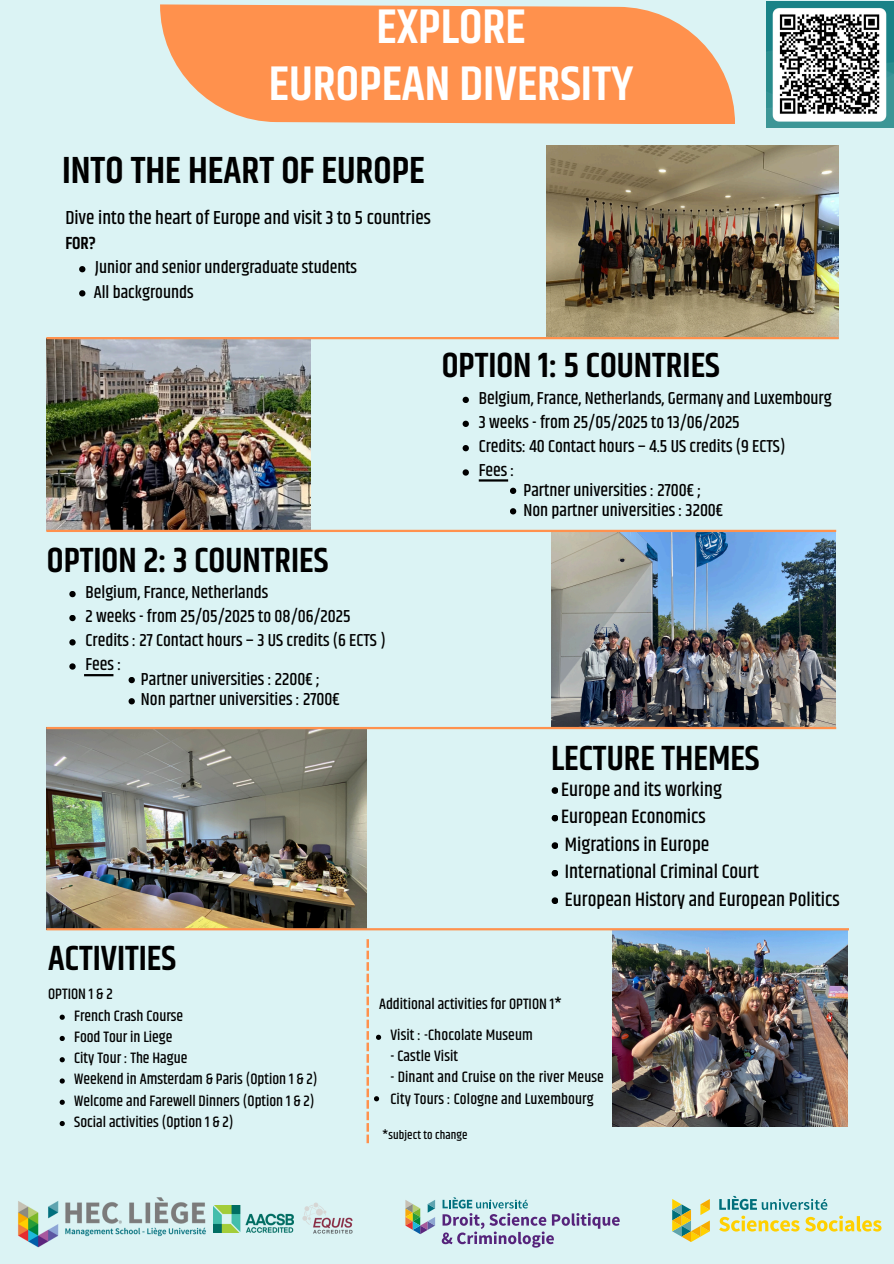
<style>
.page{position:relative;width:894px;height:1264px;background:#fff}
.page>*{position:absolute;margin:0;border:0;box-sizing:border-box;transform-origin:0 0}
.t1{font:600 48.9px/57.9px "Khand";color:#fff;text-align:center}
.t2{font:600 38.1px "Khand";color:#000}
.t3{font:600 35.25px "Khand";color:#000}
.t4{font:500 19.65px/27.6px "Khand";color:#000}
.t5{font:500 19.2px "Khand";color:#000}
.t6{font:500 17.55px/24.2px "Khand";color:#000}
.t7{font:600 17.55px "Khand";color:#000}
.t8{font:500 15.3px/21.3px "Khand";color:#000}
.t9{font:500 12.3px "Khand";letter-spacing:.01em;color:#000}
</style>
<div class="page">
<div style="left:0;top:0;width:893px;height:1263px;background:#dbf3f4"></div>
<img style="left:766px;top:1px;width:127px;height:126px">
<img style="left:612px;top:930px;width:235px;height:196px">
<img style="left:47px;top:729px;width:319px;height:199px">
<svg style="left:551px;top:787px;width:7px;height:6px"></svg>
<svg style="left:551px;top:815px;width:7px;height:6px"></svg>
<svg style="left:551px;top:842px;width:7px;height:7px"></svg>
<svg style="left:551px;top:870px;width:7px;height:6px"></svg>
<svg style="left:551px;top:897px;width:7px;height:7px"></svg>
<img style="left:551px;top:532px;width:284px;height:195px">
<img style="left:46px;top:339px;width:265px;height:191px">
<img style="left:546px;top:146px;width:292px;height:191px">
<svg style="left:79px;top:266px;width:6px;height:6px"></svg>
<svg style="left:79px;top:290px;width:6px;height:6px"></svg>
<svg style="left:160px;top:4px;width:574px;height:120px;background:#fb9b5f"></svg>
<svg style="left:60px;top:1014px;width:5px;height:5px"></svg>
<svg style="left:60px;top:1035px;width:5px;height:6px"></svg>
<svg style="left:60px;top:1057px;width:5px;height:5px"></svg>
<svg style="left:60px;top:1078px;width:5px;height:5px"></svg>
<svg style="left:60px;top:1099px;width:5px;height:5px"></svg>
<svg style="left:60px;top:1121px;width:5px;height:5px"></svg>
<svg style="left:366px;top:939px;width:15px;height:204px"></svg>
<hr style="left:46px;top:337px;width:792px;height:2px;background:#ff914d">
<hr style="left:46px;top:530px;width:790px;height:2px;background:#ff914d">
<hr style="left:46px;top:727px;width:790px;height:2px;background:#ff914d">
<hr style="left:46px;top:928px;width:802px;height:2px;background:#ff914d">
<img style="left:18px;top:1197px;width:207px;height:51px">
<img style="left:302px;top:1202px;width:51px;height:32px">
<img style="left:214px;top:1205px;width:80px;height:27px">
<svg style="left:719px;top:1195px;width:108px;height:14px"></svg>
<svg style="left:719px;top:1215px;width:162px;height:16px"></svg>
<svg style="left:672px;top:1199px;width:37px;height:42px"></svg>
<svg style="left:441px;top:1197px;width:178px;height:50px"></svg>
<svg style="left:405px;top:1200px;width:30px;height:34px"></svg>
<svg style="left:69px;top:591px;width:7px;height:6px"></svg>
<svg style="left:69px;top:639px;width:7px;height:6px"></svg>
<svg style="left:69px;top:663px;width:7px;height:6px"></svg>
<svg style="left:69px;top:615px;width:7px;height:6px"></svg>
<svg style="left:128px;top:698px;width:7px;height:6px"></svg>
<svg style="left:128px;top:677px;width:7px;height:6px"></svg>
<hr style="left:84px;top:674px;width:29px;height:2px;background:#000">
<hr style="left:478px;top:479px;width:30px;height:2px;background:#000">
<svg style="left:510px;top:508px;width:6px;height:6px"></svg>
<svg style="left:510px;top:487px;width:6px;height:7px"></svg>
<svg style="left:462px;top:397px;width:7px;height:6px"></svg>
<svg style="left:462px;top:445px;width:7px;height:6px"></svg>
<svg style="left:462px;top:420px;width:7px;height:7px"></svg>
<svg style="left:462px;top:469px;width:7px;height:6px"></svg>
<h4 class="t1" style="left:269px;top:0;width:366px">EXPLORE<br>EUROPEAN DIVERSITY</h4>
<p class="t2" style="left:62px;top:143px;width:364px">INTO THE HEART OF EUROPE</p>
<p class="t5" style="left:65px;top:204px;width:367px">Dive into the heart of Europe and visit 3 to 5 countries</p>
<h5 class="t7" style="left:65px;top:231px;width:32px">FOR?</h5>
<p class="t6" style="left:95px;top:256px;width:263px">Junior and senior undergraduate students</p>
<h2 class="t6" style="left:94px;top:281px;width:101px">All backgrounds</h2>
<h2 class="t3" style="left:47px;top:534px;width:283px">OPTION 2: 3 COUNTRIES</h2>
<h5 class="t6" style="left:85px;top:581px;width:301px">Belgium, France, Netherlands<br>2 weeks - from 25/05/2025 to 08/06/2025<br>Credits : 27 Contact hours – 3 US credits (6 ECTS )<br>Fees :</h5>
<p class="t6" style="left:141px;top:669px;width:200px;line-height:20.7px">Partner universities : 2200€ ;<br>Non partner universities : 2700€</p>
<h1 class="t3" style="left:48px;top:932px;width:129px">ACTIVITIES</h1>
<h3 class="t3" style="left:441px;top:340px;width:280px">OPTION 1: 5 COUNTRIES</h3>
<h3 class="t6" style="left:478px;top:386px;width:354px">Belgium, France, Netherlands, Germany and Luxembourg 3 weeks - from 25/05/2025 to 13/06/2025<br>Credits: 40 Contact hours – 4.5 US credits (9 ECTS)<br>Fees :</h3>
<p class="t6" style="left:523px;top:480px;width:201px;line-height:20.1px">Partner universities : 2700€ ;<br>Non partner universities : 3200€</p>
<p class="t3" style="left:551px;top:732px;width:210px">LECTURE THEMES</p>
<p class="t4" style="left:561px;top:776px;width:280px">Europe and its working<br>European Economics<br>Migrations in Europe<br>International Criminal Court<br>European History and European Politics</p>
<h5 class="t8" style="left:48px;top:984px;width:66px">OPTION 1 &amp; 2</h5>
<h5 class="t8" style="left:74px;top:1005px;width:245px">French Crash Course<br>Food Tour in Liege<br>City Tour : The Hague<br>Weekend in Amsterdam &amp; Paris (Option 1 &amp; 2)<br>Welcome and Farewell Dinners (Option 1 &amp; 2)<br>Social activities (Option 1 &amp; 2)</h5>
<p class="t8" style="left:379px;top:994px;width:184px">Additional activities for OPTION 1*</p>
<p class="t8" style="left:390px;top:1024px;width:144px">Visit : -Chocolate Museum</p>
<h2 class="t8" style="left:390px;top:1046px;width:69px">- Castle Visit</h2>
<h5 class="t8" style="left:390px;top:1067px;width:215px">- Dinant and Cruise on the river Meuse<br>City Tours : Cologne and Luxembourg</h5>
<h5 class="t9" style="left:382px;top:1125px;width:87px">*subject to change</h5>
</div>
